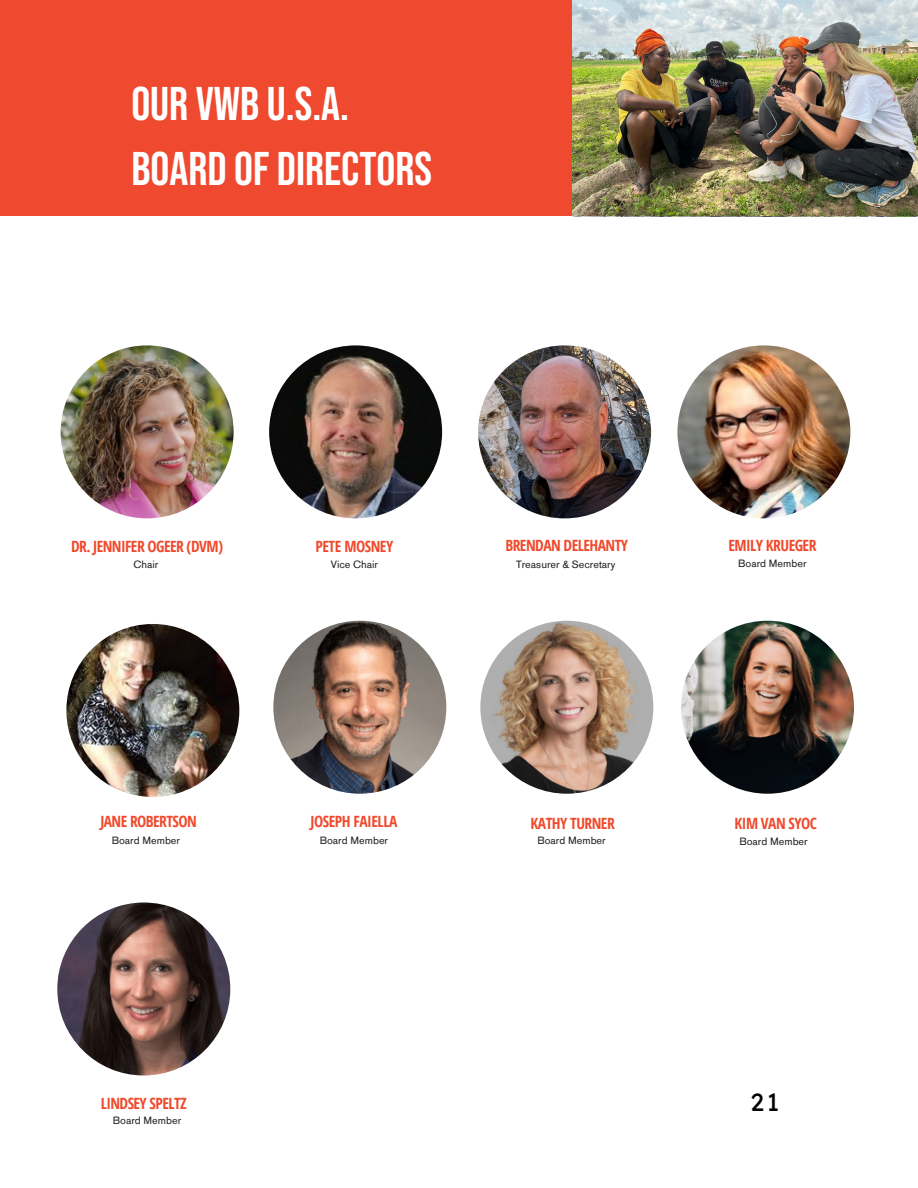
<style>
.page{position:relative;width:918px;height:1188px;background:#fff}
.page>*{position:absolute;margin:0;border:0;box-sizing:border-box;transform-origin:0 0}
.t1{font:47.25px/65.2px "Bebas Neue";color:#fff}
.t2{font:24.75px "Lexend";color:#000}
.t3{font:700 15.45px "Open Sans Condensed";letter-spacing:-.035em;color:#f04a2d}
.t4{font:11.1px "Craft Gothic";color:#231f20}
</style>
<div class="page">
<img style="left:269px;top:345px;width:173px;height:173px;border-radius:50%">
<img style="left:480px;top:621px;width:173px;height:173px;border-radius:50%">
<img style="left:66px;top:624px;width:173px;height:173px;border-radius:50%">
<img style="left:0;top:0;width:918px;height:216px">
<img style="left:478px;top:345px;width:173px;height:173px;border-radius:50%">
<img style="left:677px;top:345px;width:173px;height:173px;border-radius:50%">
<img style="left:273px;top:621px;width:173px;height:173px;border-radius:50%">
<img style="left:61px;top:345px;width:173px;height:173px;border-radius:50%">
<img style="left:57px;top:903px;width:173px;height:173px;border-radius:50%">
<img style="left:681px;top:621px;width:173px;height:173px;border-radius:50%">
<h2 class="t1" style="left:131px;top:73px;width:302px">OUR VWB U.S.A.<br>BOARD OF DIRECTORS</h2>
<p class="t3" style="left:71px;top:535px;width:153px">DR. JENNIFER OGEER (DVM)</p>
<p class="t3" style="left:316px;top:535px;width:79px">PETE MOSNEY</p>
<p class="t3" style="left:505px;top:534px;width:124px">BRENDAN DELEHANTY</p>
<h2 class="t3" style="left:728px;top:534px;width:90px">EMILY KRUEGER</h2>
<p class="t4" style="left:134px;top:559px;width:26px">Chair</p>
<p class="t4" style="left:331px;top:559px;width:49px">Vice Chair</p>
<p class="t4" style="left:516px;top:559px;width:101px">Treasurer &amp; Secretary</p>
<h2 class="t4" style="left:738px;top:558px;width:70px">Board Member</h2>
<p class="t3" style="left:100px;top:811px;width:98px">JANE ROBERTSON</p>
<p class="t3" style="left:311px;top:810px;width:88px">JOSEPH FAIELLA</p>
<p class="t3" style="left:531px;top:812px;width:86px">KATHY TURNER</p>
<h2 class="t3" style="left:735px;top:812px;width:84px">KIM VAN SYOC</h2>
<h2 class="t4" style="left:112px;top:835px;width:70px">Board Member</h2>
<p class="t4" style="left:320px;top:835px;width:70px">Board Member</p>
<h2 class="t4" style="left:537px;top:835px;width:70px">Board Member</h2>
<h2 class="t4" style="left:739px;top:837px;width:70px">Board Member</h2>
<p class="t3" style="left:101px;top:1092px;width:88px">LINDSEY SPELTZ</p>
<p class="t2" style="left:751px;top:1086px;width:30px">21</p>
<h2 class="t4" style="left:113px;top:1116px;width:70px">Board Member</h2>
</div>
